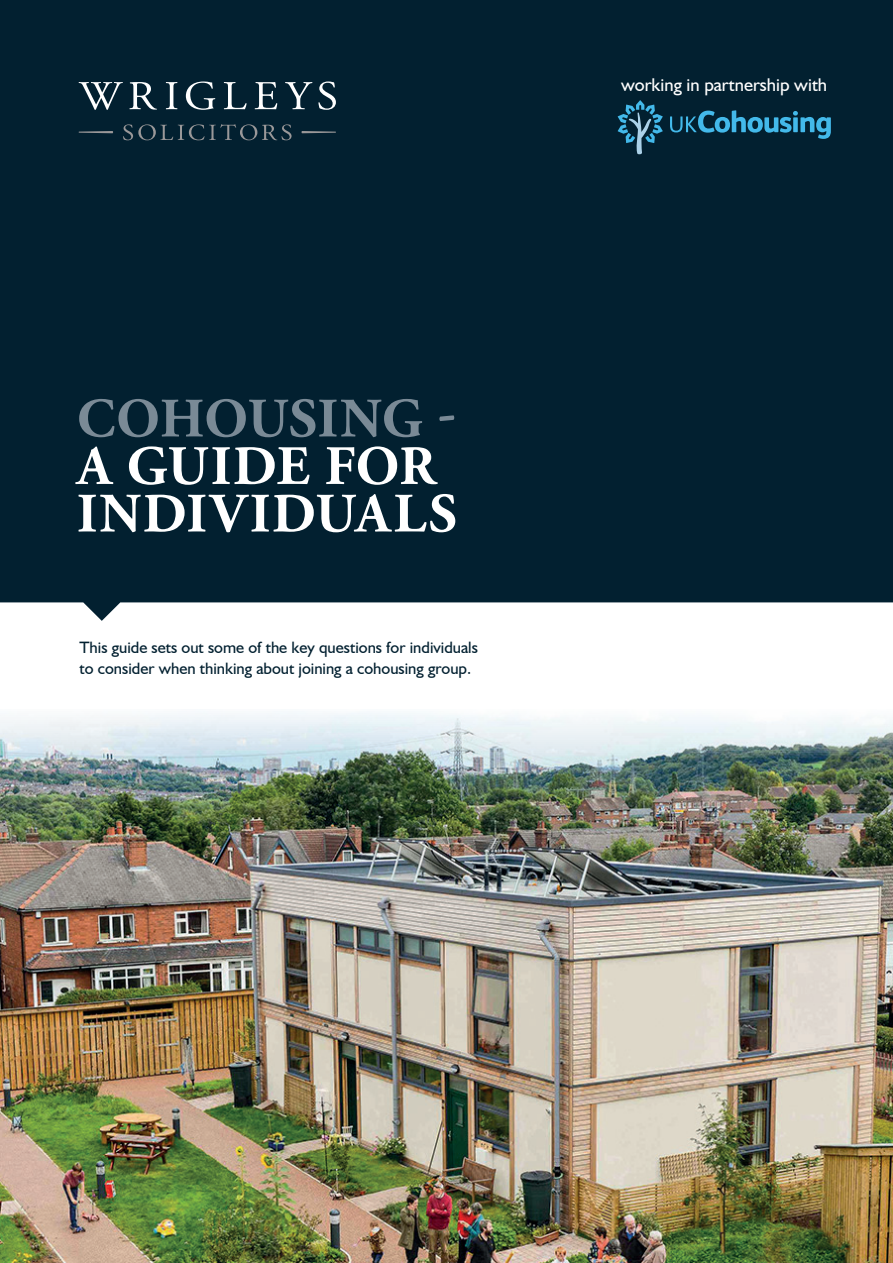
<style>
.page{position:relative;width:893px;height:1263px;background:#fff}
.page>*{position:absolute;margin:0;border:0;box-sizing:border-box;transform-origin:0 0}
.t1{font:700 55.5px/47.5px "Adobe Garamond Pro";letter-spacing:.01em;color:#fff}
.t2{font:18.45px "Humanist 521 BT";color:#fff}
.t3{font:16.5px/21px "Humanist 521 BT";color:#022030}
.s1{color:#7a8a96}
</style>
<div class="page">
<img style="left:0;top:713px;width:893px;height:550px">
<div style="left:0;top:0;width:893px;height:621px;background:#022030"></div>
<svg style="left:79px;top:82px;width:44px;height:28px"></svg>
<svg style="left:129px;top:82px;width:28px;height:28px"></svg>
<svg style="left:166px;top:82px;width:11px;height:27px"></svg>
<svg style="left:186px;top:81px;width:29px;height:29px"></svg>
<svg style="left:224px;top:82px;width:23px;height:27px"></svg>
<svg style="left:255px;top:82px;width:22px;height:27px"></svg>
<svg style="left:285px;top:82px;width:27px;height:27px"></svg>
<svg style="left:318px;top:81px;width:18px;height:29px"></svg>
<svg style="left:79px;top:131px;width:34px;height:2px"></svg>
<svg style="left:302px;top:131px;width:34px;height:2px"></svg>
<svg style="left:123px;top:124px;width:169px;height:16px"></svg>
<svg style="left:670px;top:110px;width:161px;height:29px"></svg>
<svg style="left:618px;top:100px;width:45px;height:54px"></svg>
<p class="t1" style="left:77px;top:396px;width:381px"><span class="s1">COHOUSING -<br></span>A GUIDE FOR<br>INDIVIDUALS</p>
<p class="t3" style="left:80px;top:636px;width:400px">This guide sets out some of the key questions for individuals to consider when thinking about joining a cohousing group.</p>
<p class="t2" style="left:621px;top:73px;width:208px">working in partnership with</p>
</div>
